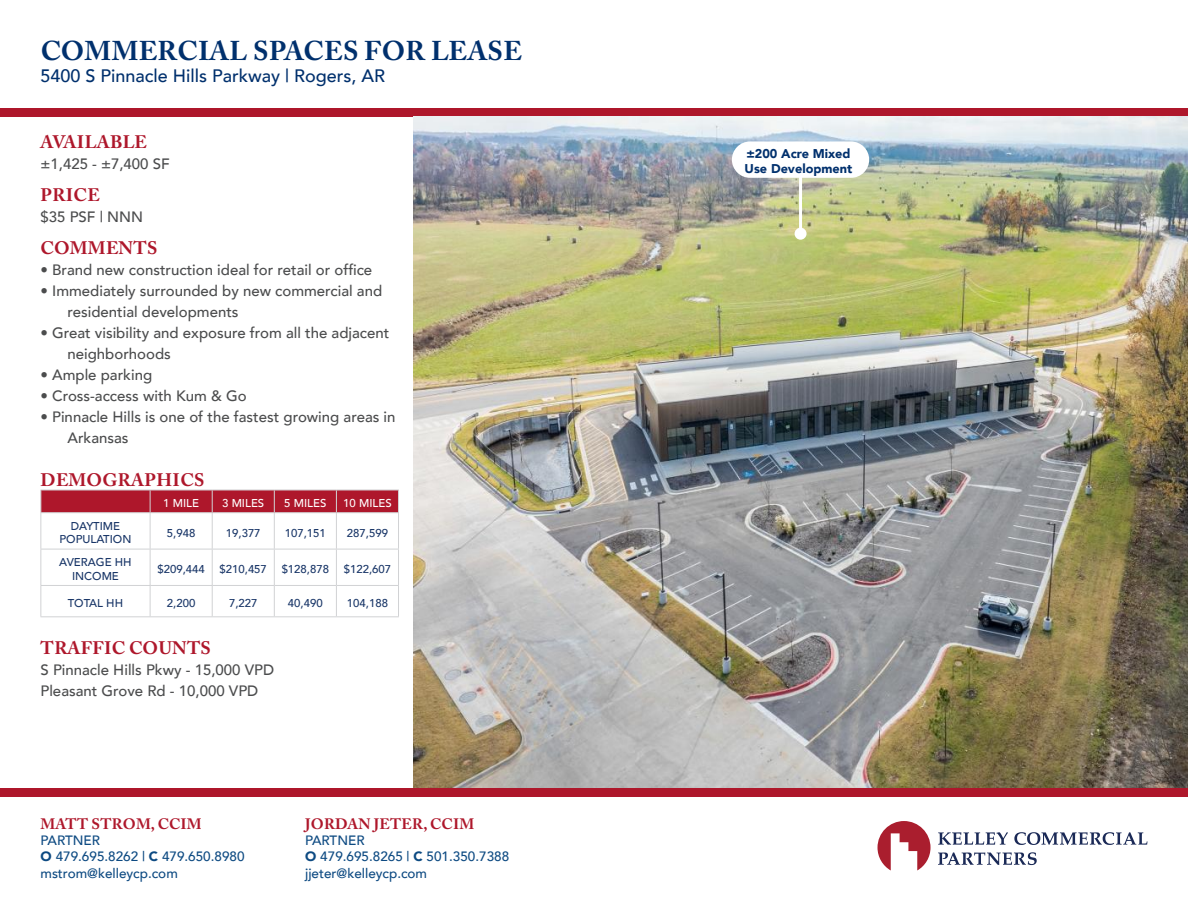
<style>
.page{position:relative;width:1188px;height:918px;background:#fff}
.page>*{position:absolute;margin:0;border:0;box-sizing:border-box;transform-origin:0 0}
.t1{font:700 27px "Adobe Caslon Pro";letter-spacing:.015em;color:#00306d}
.Subhead_-_Red{font:700 18px "Adobe Caslon Pro";letter-spacing:.015em;color:#ae172b}
.t2{font:500 18px "Avenir";color:#00306d}
.Body_-_Bullet_List{font:500 15px/21px "Avenir";color:#4b4c4d}
.Body_Copy{font:500 15px "Avenir";color:#4b4c4d}
.t3{font:700 15px "Adobe Caslon Pro";letter-spacing:.015em;color:#ae172b}
.t4{font:500 13.5px/16.2px "Avenir";color:#0d4a82}
.Property_Name_Address{font:900 12.75px/15.3px "Avenir";color:#00306d}
.t5{font:500 11.4px/13.6px "Avenir";color:#183567;text-align:center}
.t6{font:500 11.4px "Avenir";color:#fff}
.s1{font-weight:900}
</style>
<div class="page">
<div style="left:0;top:108px;width:1188px;height:9px;background:#ae172b"></div>
<div style="left:0;top:788px;width:1188px;height:8px;background:#ae172b"></div>
<svg style="left:878px;top:821px;width:53px;height:49px"></svg>
<svg style="left:938px;top:832px;width:70px;height:13px"></svg>
<svg style="left:1014px;top:832px;width:134px;height:13px"></svg>
<svg style="left:938px;top:852px;width:99px;height:13px"></svg>
<img style="left:413px;top:117px;width:775px;height:671px">
<svg style="left:40px;top:490px;width:359px;height:22px;background:#af1e31"></svg>
<hr style="left:40px;top:512px;width:110px;height:1px;background:#d1d2d4">
<hr style="left:40px;top:513px;width:1px;height:36px;background:#d1d2d4">
<hr style="left:150px;top:512px;width:62px;height:1px;background:#d1d2d4">
<hr style="left:150px;top:513px;width:1px;height:36px;background:#d1d2d4">
<hr style="left:212px;top:512px;width:62px;height:1px;background:#d1d2d4">
<hr style="left:212px;top:513px;width:1px;height:36px;background:#d1d2d4">
<hr style="left:274px;top:512px;width:62px;height:1px;background:#d1d2d4">
<hr style="left:274px;top:513px;width:1px;height:36px;background:#d1d2d4">
<hr style="left:336px;top:512px;width:63px;height:1px;background:#d1d2d4">
<hr style="left:336px;top:513px;width:1px;height:36px;background:#d1d2d4">
<hr style="left:398px;top:513px;width:1px;height:36px;background:#d1d2d4">
<hr style="left:40px;top:549px;width:110px;height:1px;background:#d1d2d4">
<hr style="left:40px;top:549px;width:1px;height:36px;background:#d1d2d4">
<hr style="left:150px;top:549px;width:62px;height:1px;background:#d1d2d4">
<hr style="left:150px;top:549px;width:1px;height:36px;background:#d1d2d4">
<hr style="left:212px;top:549px;width:62px;height:1px;background:#d1d2d4">
<hr style="left:212px;top:549px;width:1px;height:36px;background:#d1d2d4">
<hr style="left:274px;top:549px;width:62px;height:1px;background:#d1d2d4">
<hr style="left:274px;top:549px;width:1px;height:36px;background:#d1d2d4">
<hr style="left:336px;top:549px;width:63px;height:1px;background:#d1d2d4">
<hr style="left:336px;top:549px;width:1px;height:36px;background:#d1d2d4">
<hr style="left:398px;top:549px;width:1px;height:36px;background:#d1d2d4">
<hr style="left:40px;top:585px;width:110px;height:1px;background:#d1d2d4">
<hr style="left:40px;top:586px;width:1px;height:30px;background:#d1d2d4">
<hr style="left:150px;top:585px;width:62px;height:1px;background:#d1d2d4">
<hr style="left:150px;top:586px;width:1px;height:30px;background:#d1d2d4">
<hr style="left:212px;top:585px;width:62px;height:1px;background:#d1d2d4">
<hr style="left:212px;top:586px;width:1px;height:30px;background:#d1d2d4">
<hr style="left:274px;top:585px;width:62px;height:1px;background:#d1d2d4">
<hr style="left:274px;top:586px;width:1px;height:30px;background:#d1d2d4">
<hr style="left:336px;top:585px;width:63px;height:1px;background:#d1d2d4">
<hr style="left:336px;top:586px;width:1px;height:30px;background:#d1d2d4">
<hr style="left:398px;top:586px;width:1px;height:30px;background:#d1d2d4">
<hr style="left:40px;top:616px;width:110px;height:1px;background:#d1d2d4">
<hr style="left:150px;top:616px;width:62px;height:1px;background:#d1d2d4">
<hr style="left:212px;top:616px;width:62px;height:1px;background:#d1d2d4">
<hr style="left:274px;top:616px;width:62px;height:1px;background:#d1d2d4">
<hr style="left:336px;top:616px;width:63px;height:1px;background:#d1d2d4">
<hr style="left:799px;top:152px;width:3px;height:82px;background:#fff">
<div style="left:795px;top:228px;width:12px;height:12px;background:#fff;border-radius:50%"></div>
<div style="left:732px;top:141px;width:137px;height:37px;background:#fff;border-radius:18px"></div>
<h1 class="t1" style="left:41px;top:35px;width:483px">COMMERCIAL SPACES FOR LEASE</h1>
<p class="t2" style="left:40px;top:60px;width:346px">5400 S Pinnacle Hills Parkway | Rogers, AR</p>
<p class="Subhead_-_Red" style="left:41px;top:131px;width:108px">AVAILABLE</p>
<p class="Body_Copy" style="left:40px;top:151px;width:131px">±1,425 - ±7,400 SF</p>
<p class="Subhead_-_Red" style="left:41px;top:185px;width:61px">PRICE</p>
<p class="Body_Copy" style="left:40px;top:204px;width:104px">$35 PSF | NNN</p>
<p class="Subhead_-_Red" style="left:41px;top:238px;width:118px">COMMENTS</p>
<p class="Body_-_Bullet_List" style="left:40px;top:259px;width:333px">• Brand new construction ideal for retail or office</p>
<p class="Body_-_Bullet_List" style="left:68px;top:280px;width:316px;text-indent:-27px">• Immediately surrounded by new commercial and residential developments</p>
<p class="Body_-_Bullet_List" style="left:68px;top:322px;width:323px;text-indent:-27px">• Great visibility and exposure from all the adjacent neighborhoods</p>
<p class="Body_-_Bullet_List" style="left:40px;top:364px;width:113px">• Ample parking</p>
<p class="Body_-_Bullet_List" style="left:40px;top:385px;width:208px">• Cross-access with Kum &amp; Go</p>
<p class="Body_-_Bullet_List" style="left:68px;top:406px;width:330px;text-indent:-27px">• Pinnacle Hills is one of the fastest growing areas in<br>Arkansas</p>
<p class="Subhead_-_Red" style="left:41px;top:469px;width:165px">DEMOGRAPHICS</p>
<p class="t6" style="left:163px;top:493px;width:37px">1 MILE</p>
<p class="t6" style="left:222px;top:493px;width:44px">3 MILES</p>
<p class="t6" style="left:284px;top:493px;width:44px">5 MILES</p>
<p class="t6" style="left:343px;top:493px;width:50px">10 MILES</p>
<p class="t5" style="left:71px;top:518px;width:51px">DAYTIME</p>
<p class="t5" style="left:59px;top:532px;width:73px">POPULATION</p>
<p class="t5" style="left:167px;top:525px;width:30px">5,948</p>
<p class="t5" style="left:226px;top:525px;width:36px">19,377</p>
<p class="t5" style="left:285px;top:525px;width:43px">107,151</p>
<p class="t5" style="left:347px;top:525px;width:43px">287,599</p>
<p class="t5" style="left:59px;top:555px;width:74px">AVERAGE HH<br>INCOME</p>
<p class="t5" style="left:157px;top:562px;width:49px">$209,444</p>
<p class="t5" style="left:220px;top:562px;width:49px">$210,457</p>
<p class="t5" style="left:282px;top:562px;width:49px">$128,878</p>
<p class="t5" style="left:344px;top:562px;width:49px">$122,607</p>
<p class="t5" style="left:68px;top:595px;width:57px">TOTAL HH</p>
<p class="t5" style="left:167px;top:595px;width:30px">2,200</p>
<p class="t5" style="left:229px;top:595px;width:30px">7,227</p>
<p class="t5" style="left:288px;top:595px;width:36px">40,490</p>
<p class="t5" style="left:347px;top:595px;width:43px">104,188</p>
<p class="Subhead_-_Red" style="left:41px;top:637px;width:172px">TRAFFIC COUNTS</p>
<p class="Body_Copy" style="left:40px;top:656px;width:235px">S Pinnacle Hills Pkwy - 15,000 VPD</p>
<p class="Body_Copy" style="left:40px;top:677px;width:219px">Pleasant Grove Rd - 10,000 VPD</p>
<p class="t3" style="left:41px;top:815px;width:163px">MATT STROM, CCIM</p>
<p class="t4" style="left:40px;top:832px;width:206px">PARTNER<br><span class="s1">O</span> 479.695.8262 | <span class="s1">C</span> 479.650.8980 mstrom@kelleycp.com</p>
<p class="t3" style="left:305px;top:815px;width:171px">JORDAN JETER, CCIM</p>
<p class="t4" style="left:305px;top:832px;width:206px">PARTNER<br><span class="s1">O</span> 479.695.8265 | <span class="s1">C</span> 501.350.7388 jjeter@kelleycp.com</p>
<p class="Property_Name_Address" style="left:745px;top:145px;width:109px">±200 Acre Mixed<br>Use Development</p>
</div>
